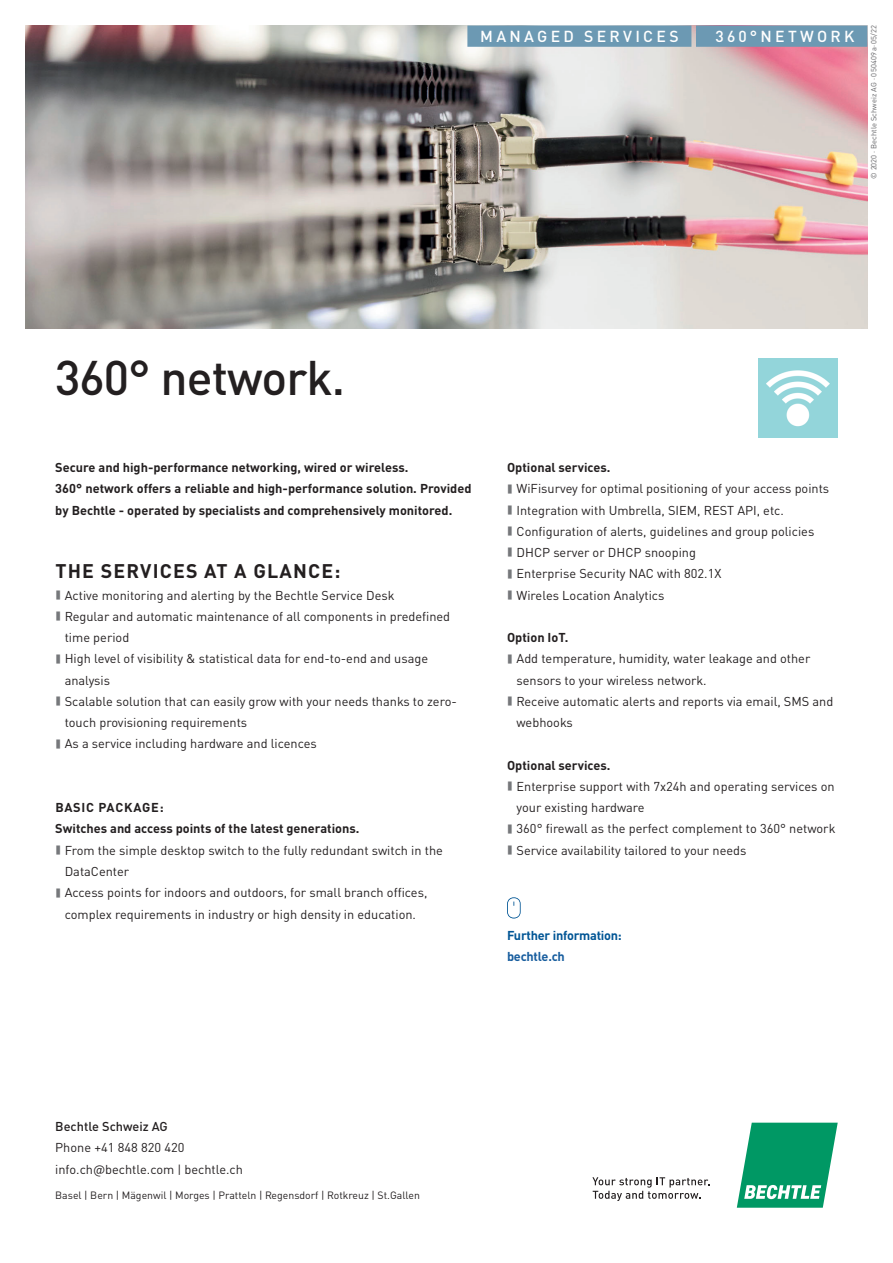
<style>
.page{position:relative;width:893px;height:1263px;background:#fff}
.page>*{position:absolute;margin:0;border:0;box-sizing:border-box;transform-origin:0 0}
.t1{font:500 48px "Bechtle DIN";letter-spacing:-.02em;color:#231f20}
.t2{font:700 19.5px "Bechtle DIN";letter-spacing:.06em;color:#231f20}
.t3{font:500 15.75px "Bechtle DIN";letter-spacing:.21em;color:#fff}
.t4{font:12.75px/21.3px "Bechtle DIN";color:#231f20}
.t5{font:700 12.75px/21.3px "Bechtle DIN";color:#231f20}
.t6{font:700 12.75px "Bechtle DIN";letter-spacing:-.02em;color:#005595}
.t7{font:500 12.75px "Bechtle DIN";color:#231f20}
.t8{font:700 12.75px "Bechtle DIN";letter-spacing:-.02em;color:#175d9e}
.t9{font:10.5px "Bechtle DIN";color:#231f20}
.t10{font:7.5px "Bechtle DIN";letter-spacing:.02em;color:#636366}
.s1{font-size:12px}
</style>
<div class="page">
<svg style="left:25px;top:326px;width:843px;height:3px"></svg>
<svg style="left:737px;top:1123px;width:101px;height:85px"></svg>
<svg style="left:592px;top:1177px;width:118px;height:24px"></svg>
<svg style="left:507px;top:897px;width:14px;height:22px"></svg>
<img style="left:26px;top:26px;width:841px;height:302px">
<img style="left:758px;top:358px;width:80px;height:79px">
<div style="left:696px;top:26px;width:171px;height:21px;background:#6c99b3"></div>
<div style="left:467px;top:26px;width:224px;height:21px;background:#6c99b3"></div>
<p class="t3" style="left:480px;top:24px;width:200px">MANAGED SERVICES</p>
<p class="t3" style="left:716px;top:24px;width:140px">360°NETWORK</p>
<p class="t3" style="left:387px;top:24px;width:220px">GGF. RUBRIZIERUNG 2</p>
<p class="t3" style="left:636px;top:24px;width:220px">GGF. RUBRIZIERUNG 3</p>
<p class="t10" style="left:868px;top:179px;width:155px;rotate:-90deg">© 2020 · Bechtle Schweiz AG · 050409a· 05/22</p>
<h1 class="t1" style="left:55px;top:339px;width:291px">360° network.</h1>
<p class="t5" style="left:55px;top:455px;width:418px">Secure and high-performance networking, wired or wireless.<br>360° network offers a reliable and high-performance solution. Provided by Bechtle - operated by specialists and comprehensively monitored.</p>
<h2 class="t2" style="left:55px;top:555px;width:286px">THE SERVICES AT A GLANCE:</h2>
<p class="t4" style="left:65px;top:583px;width:394px">Active monitoring and alerting by the Bechtle Service Desk<br>Regular and automatic maintenance of all components in predefined time period<br>High level of visibility &amp; statistical data for end-to-end and usage analysis<br>Scalable solution that can easily grow with your needs thanks to zero&shy;touch provisioning requirements<br>As a service including hardware and licences</p>
<p class="t5" style="left:55px;top:795px;width:306px">BASIC PACKAGE:<br>Switches and access points of the latest generations.</p>
<p class="t4" style="left:65px;top:838px;width:380px">From the simple desktop switch to the fully redundant switch in the DataCenter<br>Access points for indoors and outdoors, for small branch offices, complex requirements in industry or high density in education.</p>
<p class="t5" style="left:507px;top:455px;width:105px">Optional services.</p>
<p class="t4" style="left:516px;top:477px;width:314px">WiFisurvey for optimal positioning of your access points Integration with Umbrella, SIEM, REST API, etc.<br>Configuration of alerts, guidelines and group policies DHCP server or DHCP snooping<br>Enterprise Security NAC with 802.1X<br>Wireles Location Analytics</p>
<p class="t5" style="left:507px;top:625px;width:63px">Option IoT.</p>
<p class="t4" style="left:516px;top:647px;width:318px">Add temperature, humidity, water leakage and other sensors to your wireless network.<br>Receive automatic alerts and reports via email, SMS and webhooks</p>
<p class="t5" style="left:507px;top:753px;width:105px">Optional services.</p>
<p class="t4" style="left:516px;top:774px;width:320px">Enterprise support with 7x24h and operating services on your existing hardware<br>360° firewall as the perfect complement to 360° network Service availability tailored to your needs</p>
<p class="t6" style="left:507px;top:924px;width:116px">Further information:</p>
<p class="t8" style="left:507px;top:946px;width:59px">bechtle.ch</p>
<p class="t7" style="left:55px;top:1116px;width:114px">Bechtle Schweiz AG</p>
<p class="t4" style="left:55px;top:1136px;width:189px">Phone +41 848 820 420 info.ch@bechtle.com <span class="s1">|</span> bechtle.ch</p>
<p class="t9" style="left:55px;top:1187px;width:366px">Basel | Bern | Mägenwil | Morges | Pratteln | Regensdorf | Rotkreuz | St.Gallen</p>
</div>
